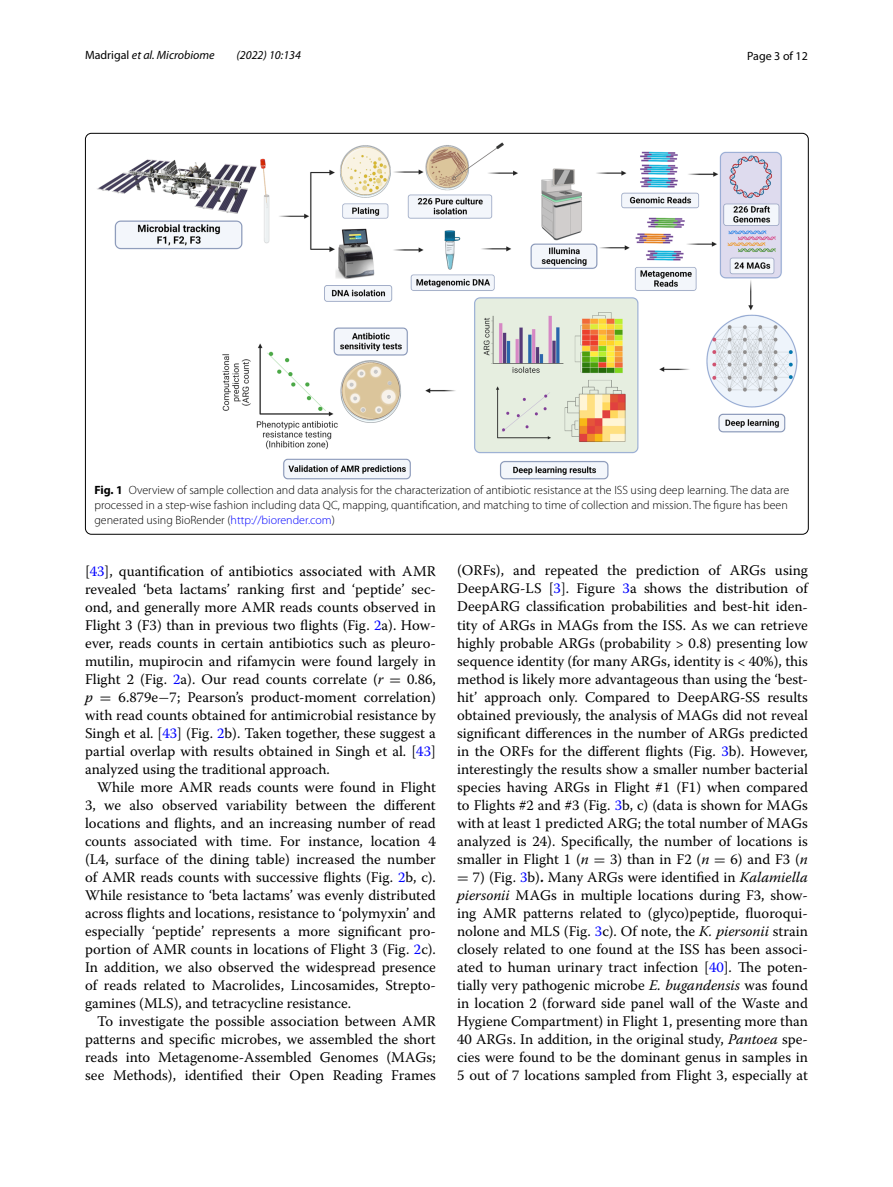
<style>
.page{position:relative;width:893px;height:1187px;background:#fff}
.page>*{position:absolute;margin:0;border:0;box-sizing:border-box;transform-origin:0 0}
.t1{font:14.7px/18px "Warnock Pro";color:#000;text-align:justify}
.t2{font:300 12px/15px "Myriad Pro";color:#000;text-align:justify}
.t3{font:italic 12px "Myriad Pro";color:#000}
.t4{font:12px "Myriad Pro";color:#000}
.s1{font-style:normal}
.s2{font-weight:700}
.s3{color:#00f}
.s4{font-style:italic}
.s5{font-family:"MTSY"}
</style>
<div class="page">
<img style="left:97px;top:142px;width:700px;height:337px">
<p class="t3" style="left:85px;top:48px;width:131px"><span class="s1">Madrigal</span> et al. Microbiome</p>
<p class="t3" style="left:236px;top:48px;width:66px">(2022) 10:134</p>
<p class="t4" style="left:747px;top:48px;width:62px">Page 3 of 12</p>
<p class="t2" style="left:94px;top:483px;width:696px"><span class="s2">Fig. 1</span> Overview of sample collection and data analysis for the characterization of antibiotic resistance at the ISS using deep learning. The data are processed in a step-wise fashion including data QC, mapping, quantification, and matching to time of collection and mission. The figure has been generated using BioRender (<span class="s3">http://biorender.com</span>)</p>
<p class="t1" style="left:85px;top:561px;width:352px">[<span class="s3">43</span>], quantification of antibiotics associated with AMR revealed ‘beta lactams’ ranking first and ‘peptide’ sec&shy;ond, and generally more AMR reads counts observed in Flight 3 (F3) than in previous two flights (Fig. <span class="s3">2</span>a). How&shy;ever, reads counts in certain antibiotics such as pleuro&shy;mutilin, mupirocin and rifamycin were found largely in Flight 2 (Fig. <span class="s3">2</span>a). Our read counts correlate (<span class="s4">r</span> <span class="s5">=</span> 0.86, <span class="s4">p</span> <span class="s5">=</span> 6.879e<span class="s5">−</span>7; Pearson’s product-moment correlation) with read counts obtained for antimicrobial resistance by Singh et al. [<span class="s3">43</span>] (Fig. <span class="s3">2</span>b). Taken together, these suggest a partial overlap with results obtained in Singh et al. [<span class="s3">43</span>] analyzed using the traditional approach.</p>
<p class="t1" style="left:85px;top:777px;width:352px;text-indent:12px">While more AMR reads counts were found in Flight 3, we also observed variability between the different locations and flights, and an increasing number of read counts associated with time. For instance, location 4 (L4, surface of the dining table) increased the number of AMR reads counts with successive flights (Fig. <span class="s3">2</span>b, c).<br>While resistance to ‘beta lactams’ was evenly distributed across flights and locations, resistance to ‘polymyxin’ and especially ‘peptide’ represents a more significant pro&shy;portion of AMR counts in locations of Flight 3 (Fig. <span class="s3">2</span>c).<br>In addition, we also observed the widespread presence of reads related to Macrolides, Lincosamides, Strepto&shy;gamines (MLS), and tetracycline resistance.</p>
<p class="t1" style="left:85px;top:1011px;width:352px;text-indent:12px">To investigate the possible association between AMR patterns and specific microbes, we assembled the short reads into Metagenome-Assembled Genomes (MAGs; see Methods), identified their Open Reading Frames</p>
<p class="t1" style="left:457px;top:561px;width:352px">(ORFs), and repeated the prediction of ARGs using DeepARG-LS [<span class="s3">3</span>]. Figure <span class="s3">3</span>a shows the distribution of DeepARG classification probabilities and best-hit iden&shy;tity of ARGs in MAGs from the ISS. As we can retrieve highly probable ARGs (probability &gt; 0.8) presenting low sequence identity (for many ARGs, identity is &lt; 40%), this method is likely more advantageous than using the ‘best&shy;hit’ approach only. Compared to DeepARG-SS results obtained previously, the analysis of MAGs did not reveal significant differences in the number of ARGs predicted in the ORFs for the different flights (Fig. <span class="s3">3</span>b). However, interestingly the results show a smaller number bacterial species having ARGs in Flight #1 (F1) when compared to Flights #2 and #3 (Fig. <span class="s3">3</span>b, c) (data is shown for MAGs with at least 1 predicted ARG; the total number of MAGs analyzed is 24). Specifically, the number of locations is smaller in Flight 1 (<span class="s4">n</span> <span class="s5">=</span> 3) than in F2 (<span class="s4">n</span> <span class="s5">=</span> 6) and F3 (<span class="s4">n </span><span class="s5">=</span> 7) (Fig. <span class="s3">3</span>b)<span class="s2">.</span> Many ARGs were identified in <span class="s4">Kalamiella piersonii</span> MAGs in multiple locations during F3, show&shy;ing AMR patterns related to (glyco)peptide, fluoroqui&shy;nolone and MLS (Fig. <span class="s3">3</span>c). Of note, the <span class="s4">K. piersonii</span> strain closely related to one found at the ISS has been associ&shy;ated to human urinary tract infection [<span class="s3">40</span>]. The poten&shy;tially very pathogenic microbe <span class="s4">E. bugandensis</span> was found in location 2 (forward side panel wall of the Waste and Hygiene Compartment) in Flight 1, presenting more than 40 ARGs. In addition, in the original study, <span class="s4">Pantoea</span> spe&shy;cies were found to be the dominant genus in samples in 5 out of 7 locations sampled from Flight 3, especially at</p>
</div>
